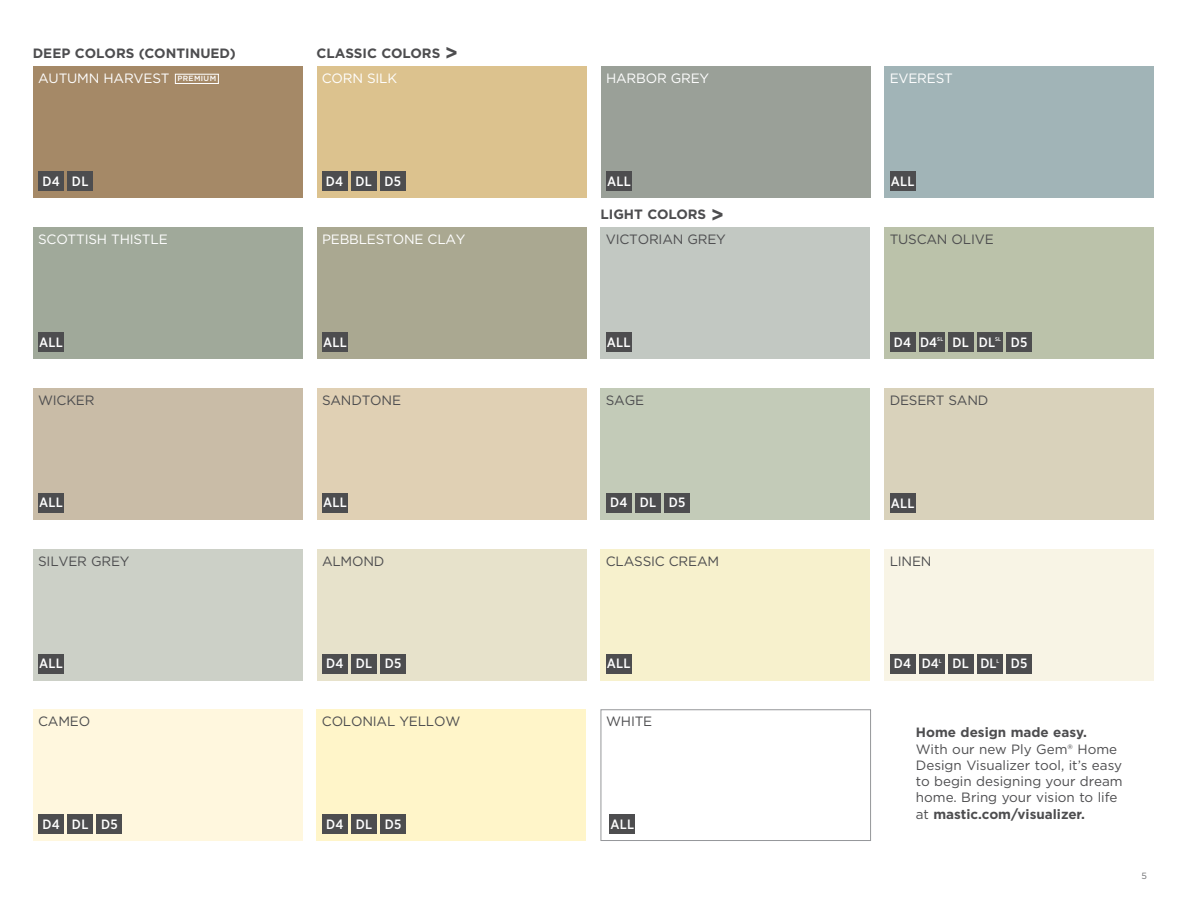
<style>
.page{position:relative;width:1188px;height:918px;background:#fff}
.page>*{position:absolute;margin:0;border:0;box-sizing:border-box;transform-origin:0 0}
.t1{font:13.5px/16.2px "Gotham";letter-spacing:-.015em;color:#4d4d4f}
.t2{font:500 13.5px "Gotham Narrow";letter-spacing:.02em;color:#fff}
.t3{font:13.5px "Gotham";letter-spacing:-.015em;color:#fff}
.t4{font:700 13.5px "Gotham";color:#4d4d4f}
.t5{font:9px "Gotham";color:#6d6e71}
.t6{font:500 5.4px "Gotham Narrow";color:#fff}
.s1{font-size:20.7px}
.s2{font-weight:700}
</style>
<div class="page">
<div style="left:33px;top:227px;width:270px;height:131px;background:#a0a99a"></div>
<div style="left:38px;top:332px;width:26px;height:20px;background:#4d4d4f"></div>
<div style="left:317px;top:227px;width:270px;height:131px;background:#aaa891"></div>
<div style="left:322px;top:332px;width:26px;height:20px;background:#4d4d4f"></div>
<div style="left:600px;top:227px;width:270px;height:131px;background:#c2c8c2"></div>
<div style="left:606px;top:332px;width:26px;height:20px;background:#4d4d4f"></div>
<div style="left:884px;top:228px;width:270px;height:131px;background:#bbc2aa"></div>
<div style="left:890px;top:332px;width:25px;height:20px;background:#4d4d4f"></div>
<div style="left:919px;top:332px;width:26px;height:20px;background:#4d4d4f"></div>
<div style="left:948px;top:332px;width:26px;height:20px;background:#4d4d4f"></div>
<div style="left:977px;top:332px;width:26px;height:20px;background:#4d4d4f"></div>
<div style="left:1006px;top:332px;width:26px;height:20px;background:#4d4d4f"></div>
<div style="left:33px;top:388px;width:270px;height:131px;background:#c9bca7"></div>
<div style="left:38px;top:493px;width:26px;height:19px;background:#4d4d4f"></div>
<div style="left:317px;top:388px;width:270px;height:131px;background:#e0d0b4"></div>
<div style="left:322px;top:493px;width:26px;height:19px;background:#4d4d4f"></div>
<div style="left:600px;top:388px;width:270px;height:131px;background:#c3cbb8"></div>
<div style="left:606px;top:493px;width:26px;height:19px;background:#4d4d4f"></div>
<div style="left:635px;top:493px;width:26px;height:19px;background:#4d4d4f"></div>
<div style="left:664px;top:493px;width:26px;height:19px;background:#4d4d4f"></div>
<div style="left:884px;top:389px;width:270px;height:131px;background:#d9d2bb"></div>
<div style="left:890px;top:493px;width:25px;height:20px;background:#4d4d4f"></div>
<div style="left:33px;top:549px;width:270px;height:131px;background:#ccd0c7"></div>
<div style="left:38px;top:654px;width:26px;height:19px;background:#4d4d4f"></div>
<div style="left:317px;top:549px;width:270px;height:131px;background:#e7e2cb"></div>
<div style="left:322px;top:654px;width:26px;height:19px;background:#4d4d4f"></div>
<div style="left:351px;top:654px;width:26px;height:19px;background:#4d4d4f"></div>
<div style="left:380px;top:654px;width:26px;height:19px;background:#4d4d4f"></div>
<div style="left:600px;top:549px;width:270px;height:131px;background:#f7f1cd"></div>
<div style="left:606px;top:654px;width:26px;height:19px;background:#4d4d4f"></div>
<div style="left:884px;top:549px;width:270px;height:131px;background:#f8f4e5"></div>
<div style="left:890px;top:654px;width:25px;height:19px;background:#4d4d4f"></div>
<div style="left:919px;top:654px;width:26px;height:19px;background:#4d4d4f"></div>
<div style="left:948px;top:654px;width:26px;height:19px;background:#4d4d4f"></div>
<div style="left:977px;top:654px;width:26px;height:19px;background:#4d4d4f"></div>
<div style="left:1006px;top:654px;width:26px;height:19px;background:#4d4d4f"></div>
<div style="left:33px;top:710px;width:270px;height:131px;background:#fff7de"></div>
<div style="left:38px;top:815px;width:26px;height:19px;background:#4d4d4f"></div>
<div style="left:67px;top:815px;width:26px;height:19px;background:#4d4d4f"></div>
<div style="left:96px;top:815px;width:26px;height:19px;background:#4d4d4f"></div>
<div style="left:601px;top:710px;width:270px;height:131px;background:#fff;border:1px solid #95979a"></div>
<div style="left:610px;top:815px;width:25px;height:19px;background:#4d4d4f"></div>
<div style="left:317px;top:710px;width:270px;height:131px;background:#fff5c9"></div>
<div style="left:322px;top:815px;width:26px;height:19px;background:#4d4d4f"></div>
<div style="left:351px;top:815px;width:26px;height:19px;background:#4d4d4f"></div>
<div style="left:380px;top:815px;width:26px;height:19px;background:#4d4d4f"></div>
<div style="left:601px;top:67px;width:270px;height:131px;background:#9aa098"></div>
<div style="left:606px;top:172px;width:26px;height:19px;background:#4d4d4f"></div>
<div style="left:884px;top:67px;width:270px;height:131px;background:#a1b4b7"></div>
<div style="left:890px;top:172px;width:25px;height:19px;background:#4d4d4f"></div>
<div style="left:33px;top:67px;width:270px;height:131px;background:#a58967"></div>
<div style="left:175px;top:74px;width:44px;height:10px;border:1px solid #fff"></div>
<div style="left:38px;top:172px;width:26px;height:19px;background:#4d4d4f"></div>
<div style="left:67px;top:172px;width:26px;height:19px;background:#4d4d4f"></div>
<div style="left:317px;top:67px;width:270px;height:131px;background:#dcc28e"></div>
<div style="left:322px;top:172px;width:26px;height:19px;background:#4d4d4f"></div>
<div style="left:351px;top:172px;width:26px;height:19px;background:#4d4d4f"></div>
<div style="left:380px;top:172px;width:26px;height:19px;background:#4d4d4f"></div>
<p class="t4" style="left:33px;top:47px;width:205px">DEEP COLORS (CONTINUED)</p>
<p class="t4" style="left:317px;top:47px;width:143px">CLASSIC COLORS <span class="s1">&gt;</span></p>
<p class="t3" style="left:38px;top:72px;width:180px">AUTUMN HARVEST <sup>PREMIUM</sup></p>
<p class="t3" style="left:322px;top:72px;width:77px">CORN SILK</p>
<p class="t3" style="left:606px;top:72px;width:105px">HARBOR GREY</p>
<p class="t3" style="left:890px;top:72px;width:65px">EVEREST</p>
<p class="t2" style="left:42px;top:175px;width:48px">D4 DL</p>
<p class="t2" style="left:326px;top:175px;width:77px">D4 DL D5</p>
<p class="t2" style="left:607px;top:175px;width:25px">ALL</p>
<p class="t2" style="left:891px;top:175px;width:25px">ALL</p>
<p class="t4" style="left:600px;top:208px;width:125px">LIGHT COLORS <span class="s1">&gt;</span></p>
<p class="t3" style="left:38px;top:233px;width:131px">SCOTTISH THISTLE</p>
<p class="t3" style="left:322px;top:233px;width:145px">PEBBLESTONE CLAY</p>
<p class="t1" style="left:606px;top:232px;width:122px">VICTORIAN GREY</p>
<p class="t1" style="left:890px;top:232px;width:106px">TUSCAN OLIVE</p>
<p class="t2" style="left:39px;top:336px;width:25px">ALL</p>
<p class="t2" style="left:323px;top:336px;width:25px">ALL</p>
<p class="t2" style="left:607px;top:336px;width:25px">ALL</p>
<p class="t2" style="left:894px;top:336px;width:45px">D4 D4</p>
<p class="t6" style="left:937px;top:336px;width:7px">SL</p>
<p class="t2" style="left:953px;top:336px;width:44px">DL DL</p>
<p class="t6" style="left:995px;top:336px;width:7px">SL</p>
<p class="t2" style="left:1011px;top:336px;width:18px">D5</p>
<p class="t1" style="left:38px;top:392px;width:58px">WICKER</p>
<p class="t1" style="left:322px;top:392px;width:81px">SANDTONE</p>
<p class="t1" style="left:606px;top:392px;width:40px">SAGE</p>
<p class="t1" style="left:890px;top:393px;width:100px">DESERT SAND</p>
<p class="t2" style="left:39px;top:497px;width:25px">ALL</p>
<p class="t2" style="left:323px;top:497px;width:25px">ALL</p>
<p class="t2" style="left:610px;top:497px;width:77px">D4 DL D5</p>
<p class="t2" style="left:891px;top:497px;width:25px">ALL</p>
<p class="t1" style="left:38px;top:553px;width:93px">SILVER GREY</p>
<p class="t1" style="left:322px;top:553px;width:64px">ALMOND</p>
<p class="t1" style="left:606px;top:553px;width:115px">CLASSIC CREAM</p>
<p class="t1" style="left:890px;top:553px;width:43px">LINEN</p>
<p class="t2" style="left:39px;top:658px;width:25px">ALL</p>
<p class="t2" style="left:326px;top:658px;width:77px">D4 DL D5</p>
<p class="t2" style="left:607px;top:658px;width:25px">ALL</p>
<p class="t2" style="left:894px;top:658px;width:46px">D4 D4</p>
<p class="t6" style="left:939px;top:658px;width:4px">L</p>
<p class="t2" style="left:953px;top:658px;width:45px">DL DL</p>
<p class="t6" style="left:997px;top:658px;width:4px">L</p>
<p class="t2" style="left:1011px;top:658px;width:18px">D5</p>
<p class="t1" style="left:38px;top:714px;width:54px">CAMEO</p>
<p class="t2" style="left:42px;top:818px;width:77px">D4 DL D5</p>
<p class="t1" style="left:322px;top:714px;width:140px">COLONIAL YELLOW</p>
<p class="t2" style="left:326px;top:818px;width:77px">D4 DL D5</p>
<p class="t1" style="left:606px;top:714px;width:48px">WHITE</p>
<p class="t2" style="left:611px;top:818px;width:25px">ALL</p>
<p class="t4" style="left:916px;top:727px;width:173px">Home design made easy.</p>
<p class="t1" style="left:916px;top:741px;width:208px">With our new Ply Gem® Home<br>Design Visualizer tool, it’s easy to begin designing your dream home. Bring your vision to life at <span class="s2">mastic.com/visualizer.</span></p>
<p class="t5" style="left:1141px;top:872px;width:7px">5</p>
</div>
